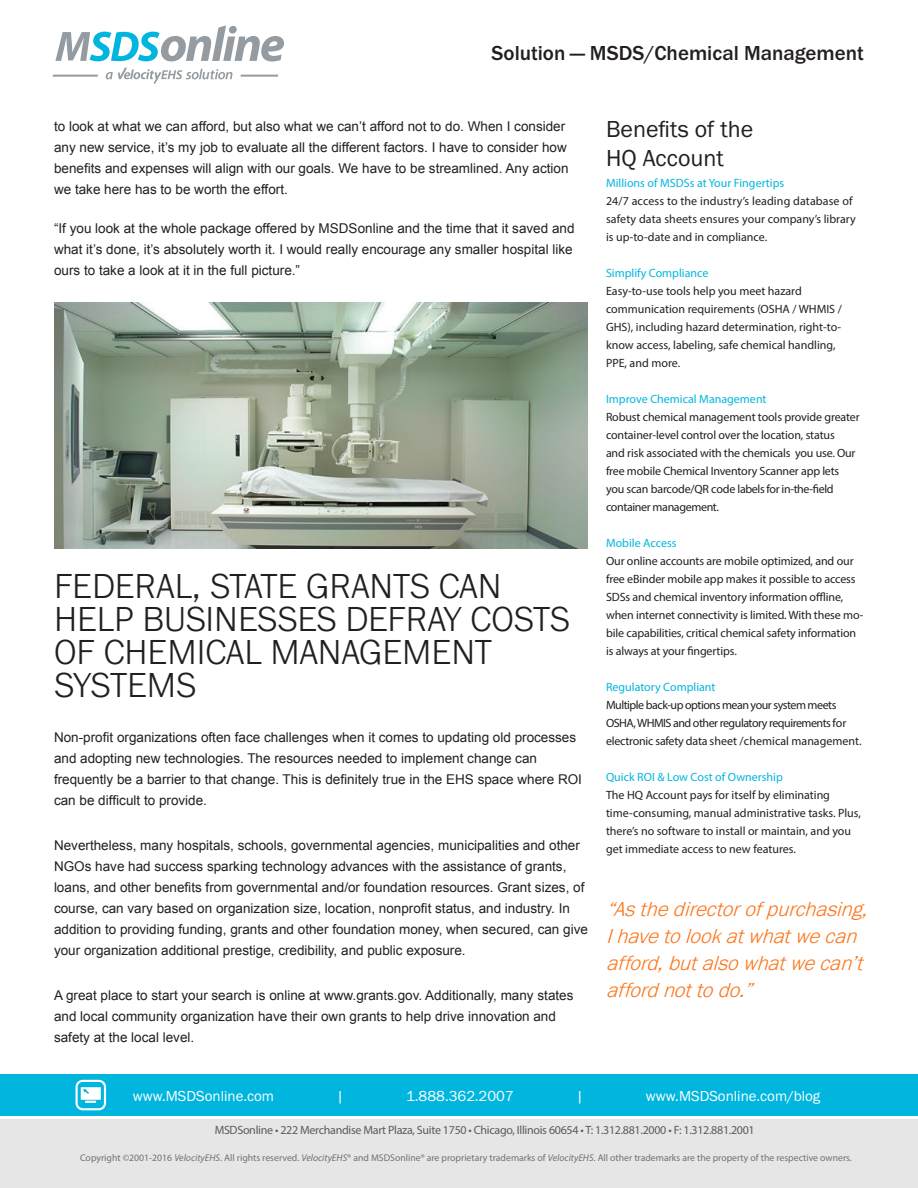
<style>
.page{position:relative;width:918px;height:1188px;background:#fff}
.page>*{position:absolute;margin:0;border:0;box-sizing:border-box;transform-origin:0 0}
.t1{font:300 36px/33px "Franklin Gothic URW";color:#231f20}
.t2{font:24px "Franklin Gothic URW Boo";color:#231f20}
.t3{font:italic 300 21px/27px "Franklin Gothic URW";color:#fd761c}
.t4{font:500 21px "Franklin Gothic URW";color:#231f20}
.t5{font:15px "Franklin Gothic URW Boo";color:#fff}
.t6{font:13.5px/21px "Arial";color:#231f20}
.t7{font:12px/18px "Myriad Pro";letter-spacing:-.01em;color:#231f20}
.t8{font:12px "Myriad Pro";color:#00b6de}
.t9{font:12px/18px "Myriad Pro";letter-spacing:-.04em;color:#231f20}
.t10{font:12px/18px "Myriad Pro";letter-spacing:.01em;color:#231f20}
.t11{font:12px "Myriad Pro";letter-spacing:-.025em;color:#5d5b5c}
.t12{font:12px "Myriad Pro";letter-spacing:-.03em;color:#231f20}
.t13{font:9.75px "Myriad Pro";color:#717074}
.s1{font-style:italic}
</style>
<div class="page">
<div style="left:0;top:1120px;width:918px;height:68px;background:#e6e6e6"></div>
<div style="left:0;top:1074px;width:918px;height:42px;background:#00b6de"></div>
<svg style="left:76px;top:1080px;width:30px;height:30px"></svg>
<svg style="left:55px;top:25px;width:229px;height:37px"></svg>
<svg style="left:106px;top:68px;width:126px;height:16px"></svg>
<hr style="left:241px;top:75px;width:37px;height:2px;background:#959ca1">
<hr style="left:53px;top:75px;width:45px;height:2px;background:#959ca1">
<img style="left:54px;top:303px;width:534px;height:246px">
<h3 class="t4" style="left:492px;top:40px;width:374px">Solution — MSDS/Chemical Management</h3>
<p class="t6" style="left:54px;top:116px;width:516px">to look at what we can afford, but also what we can’t afford not to do. When I consider any new service, it’s my job to evaluate all the different factors. I have to consider how benefits and expenses will align with our goals. We have to be streamlined. Any action we take here has to be worth the effort.</p>
<p class="t6" style="left:54px;top:218px;width:522px">“If you look at the whole package offered by MSDSonline and the time that it saved and what it’s done, it’s absolutely worth it. I would really encourage any smaller hospital like ours to take a look at it in the full picture.”</p>
<p class="t1" style="left:54px;top:569px;width:517px">FEDERAL, STATE GRANTS CAN<br>HELP BUSINESSES DEFRAY COSTS<br>OF CHEMICAL MANAGEMENT<br>SYSTEMS</p>
<p class="t6" style="left:54px;top:727px;width:530px">Non-profit organizations often face challenges when it comes to updating old processes and adopting new technologies. The resources needed to implement change can frequently be a barrier to that change. This is definitely true in the EHS space where ROI can be difficult to provide.</p>
<p class="t6" style="left:54px;top:835px;width:535px">Nevertheless, many hospitals, schools, governmental agencies, municipalities and other NGOs have had success sparking technology advances with the assistance of grants, loans, and other benefits from governmental and/or foundation resources. Grant sizes, of course, can vary based on organization size, location, nonprofit status, and industry. In addition to providing funding, grants and other foundation money, when secured, can give your organization additional prestige, credibility, and public exposure.</p>
<p class="t6" style="left:54px;top:985px;width:521px">A great place to start your search is online at www.grants.gov. Additionally, many states and local community organization have their own grants to help drive innovation and safety at the local level.</p>
<p class="t2" style="left:606px;top:115px;width:149px">Benefits of the</p>
<p class="t2" style="left:606px;top:143px;width:119px">HQ Account</p>
<p class="t8" style="left:606px;top:176px;width:180px">Millions of MSDSs at Your Fingertips</p>
<p class="t10" style="left:606px;top:192px;width:251px">24/7 access to the industry’s leading database of safety data sheets ensures your company’s library is up-to-date and in compliance.</p>
<p class="t8" style="left:606px;top:266px;width:104px">Simplify Compliance</p>
<p class="t7" style="left:606px;top:282px;width:197px">Easy-to-use tools help you meet hazard</p>
<p class="t7" style="left:606px;top:300px;width:237px;text-align:justify">communication requirements (OSHA / WHMIS / GHS), including hazard determination, right-to&shy;know access, labeling, safe chemical handling,</p>
<p class="t7" style="left:606px;top:354px;width:76px">PPE, and more.</p>
<p class="t8" style="left:606px;top:392px;width:162px">Improve Chemical Management</p>
<p class="t7" style="left:606px;top:408px;width:255px">Robust chemical management tools provide greater container-level control over the location, status</p>
<p class="t7" style="left:606px;top:444px;width:251px">and risk associated with the chemicals you use. Our free mobile Chemical Inventory Scanner app lets</p>
<p class="t7" style="left:606px;top:480px;width:229px">you scan barcode/QR code labels for in-the-field</p>
<p class="t12" style="left:606px;top:500px;width:115px">container management.</p>
<p class="t8" style="left:606px;top:536px;width:72px">Mobile Access</p>
<p class="t7" style="left:606px;top:552px;width:259px">Our online accounts are mobile optimized, and our free eBinder mobile app makes it possible to access SDSs and chemical inventory information offline, when internet connectivity is limited. With these mo&shy;bile capabilities, critical chemical safety information is always at your fingertips.</p>
<p class="t8" style="left:606px;top:680px;width:111px">Regulatory Compliant</p>
<p class="t9" style="left:606px;top:696px;width:257px">Multiple back-up options mean your system meets<br>OSHA, WHMIS and other regulatory requirements for electronic safety data sheet /chemical management.</p>
<p class="t8" style="left:606px;top:770px;width:178px">Quick ROI &amp; Low Cost of Ownership</p>
<p class="t7" style="left:606px;top:786px;width:257px">The HQ Account pays for itself by eliminating time-consuming, manual administrative tasks. Plus, there’s no software to install or maintain, and you get immediate access to new features.</p>
<p class="t3" style="left:606px;top:895px;width:270px">“Asthedirectorofpurchasing,<br>Ihavetolookatwhatwecan afford,butalsowhatwecan’t affordnottodo.”</p>
<p class="t5" style="left:133px;top:1087px;width:143px">www.MSDSonline.com</p>
<p class="t5" style="left:336px;top:1087px;width:9px">|</p>
<p class="t5" style="left:406px;top:1087px;width:109px">1.888.362.2007</p>
<p class="t5" style="left:576px;top:1087px;width:9px">|</p>
<p class="t5" style="left:646px;top:1087px;width:176px">www.MSDSonline.com/blog</p>
<p class="t11" style="left:215px;top:1123px;width:542px">MSDSonline • 222 Merchandise Mart Plaza, Suite 1750 • Chicago, Illinois 60654 • T: 1.312.881.2000 • F: 1.312.881.2001</p>
<p class="t13" style="left:80px;top:1152px;width:773px">Copyright ©2001-2016 <span class="s1">VelocityEHS</span>. All rights reserved. <span class="s1">VelocityEHS</span>® and MSDSonline® are proprietary trademarks of <span class="s1">VelocityEHS</span>. All other trademarks are the property of the respective owners.</p>
</div>
